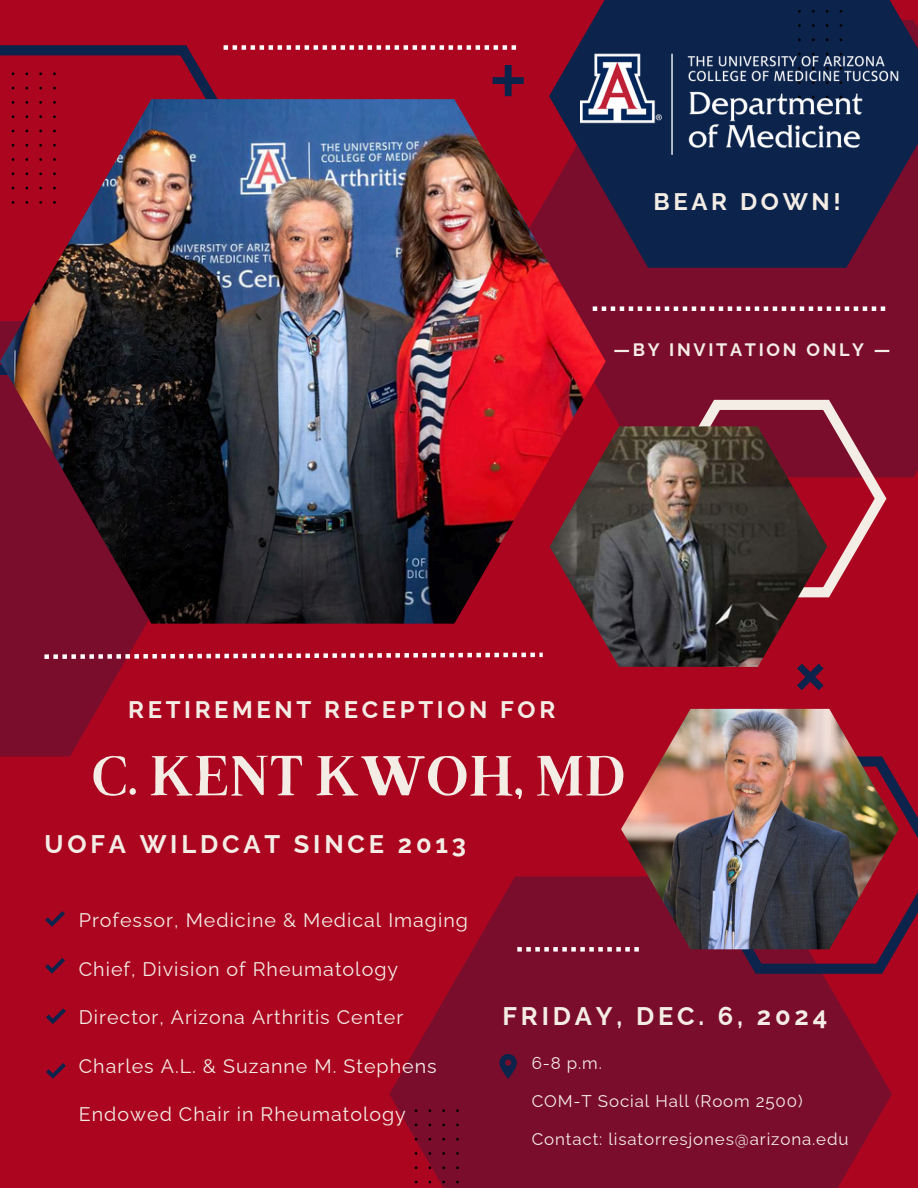
<style>
.page{position:relative;width:918px;height:1188px;background:#ab0520}
.page>*{position:absolute;margin:0;border:0;box-sizing:border-box;transform-origin:0 0}
.t1{font:56.25px "Brixton TC";color:#f4ede5}
.t2{font:700 25.5px "Raleway";letter-spacing:.15em;color:#f4ede5}
.t3{font:700 24px "Raleway";letter-spacing:.15em;color:#f4ede5}
.t4{font:19.65px "Raleway";letter-spacing:.05em;color:#f4ede5}
.t5{font:700 18px "Raleway";letter-spacing:.15em;color:#f4ede5}
.t6{font:16.95px "Raleway";letter-spacing:.05em;color:#f4ede5}
</style>
<div class="page">
<svg style="left:0;top:45px;width:224px;height:54px"></svg>
<svg style="left:0;top:624px;width:146px;height:132px;fill:#7b0d2c"></svg>
<div style="left:606px;top:268px;width:312px;height:209px;background:#7b0d2c"></div>
<svg style="left:657px;top:400px;width:229px;height:197px"></svg>
<img style="left:0;top:99px;width:606px;height:525px">
<img style="left:550px;top:426px;width:277px;height:241px">
<svg style="left:389px;top:876px;width:503px;height:312px;fill:#7b0d2c"></svg>
<svg style="left:549px;top:0;width:369px;height:268px;background:#2b1c42"></svg>
<svg style="left:45px;top:911px;width:20px;height:16px"></svg>
<svg style="left:45px;top:958px;width:20px;height:16px"></svg>
<svg style="left:46px;top:1008px;width:20px;height:16px"></svg>
<svg style="left:46px;top:1063px;width:20px;height:16px"></svg>
<svg style="left:499px;top:1054px;width:18px;height:25px"></svg>
<svg style="left:692px;top:785px;width:226px;height:189px"></svg>
<svg style="left:788px;top:655px;width:39px;height:36px"></svg>
<svg style="left:411px;top:1109px;width:48px;height:79px"></svg>
<div style="left:795px;top:0;width:47px;height:53px;background:#0c234b"></div>
<img style="left:621px;top:709px;width:278px;height:240px">
<img style="left:580px;top:53px;width:319px;height:102px">
<svg style="left:593px;top:306px;width:292px;height:5px"></svg>
<svg style="left:224px;top:45px;width:292px;height:5px"></svg>
<svg style="left:44px;top:653px;width:499px;height:6px"></svg>
<svg style="left:517px;top:947px;width:122px;height:5px"></svg>
<svg style="left:8px;top:72px;width:48px;height:132px"></svg>
<svg style="left:493px;top:65px;width:31px;height:31px"></svg>
<p class="t3" style="left:654px;top:188px;width:189px">BEAR DOWN!</p>
<p class="t5" style="left:613px;top:340px;width:279px">—BY INVITATION ONLY —</p>
<p class="t3" style="left:128px;top:696px;width:429px">RETIREMENT RECEPTION FOR</p>
<p class="t1" style="left:92px;top:756px;width:535px">C. KENT KWOH, MD</p>
<p class="t2" style="left:44px;top:829px;width:423px">UOFA WILDCAT SINCE 2013</p>
<p class="t4" style="left:79px;top:909px;width:391px">Professor, Medicine &amp; Medical Imaging</p>
<p class="t4" style="left:79px;top:957px;width:321px">Chief, Division of Rheumatology</p>
<p class="t4" style="left:79px;top:1006px;width:326px">Director, Arizona Arthritis Center</p>
<p class="t4" style="left:79px;top:1054px;width:359px">Charles A.L. &amp; Suzanne M. Stephens</p>
<p class="t4" style="left:79px;top:1103px;width:329px">Endowed Chair in Rheumatology</p>
<h3 class="t2" style="left:503px;top:1001px;width:326px">FRIDAY, DEC. 6, 2024</h3>
<p class="t6" style="left:532px;top:1053px;width:72px">6-8 p.m.</p>
<h2 class="t6" style="left:532px;top:1091px;width:272px">COM-T Social Hall (Room 2500)</h2>
<p class="t6" style="left:532px;top:1129px;width:318px">Contact: lisatorresjones@arizona.edu</p>
</div>
